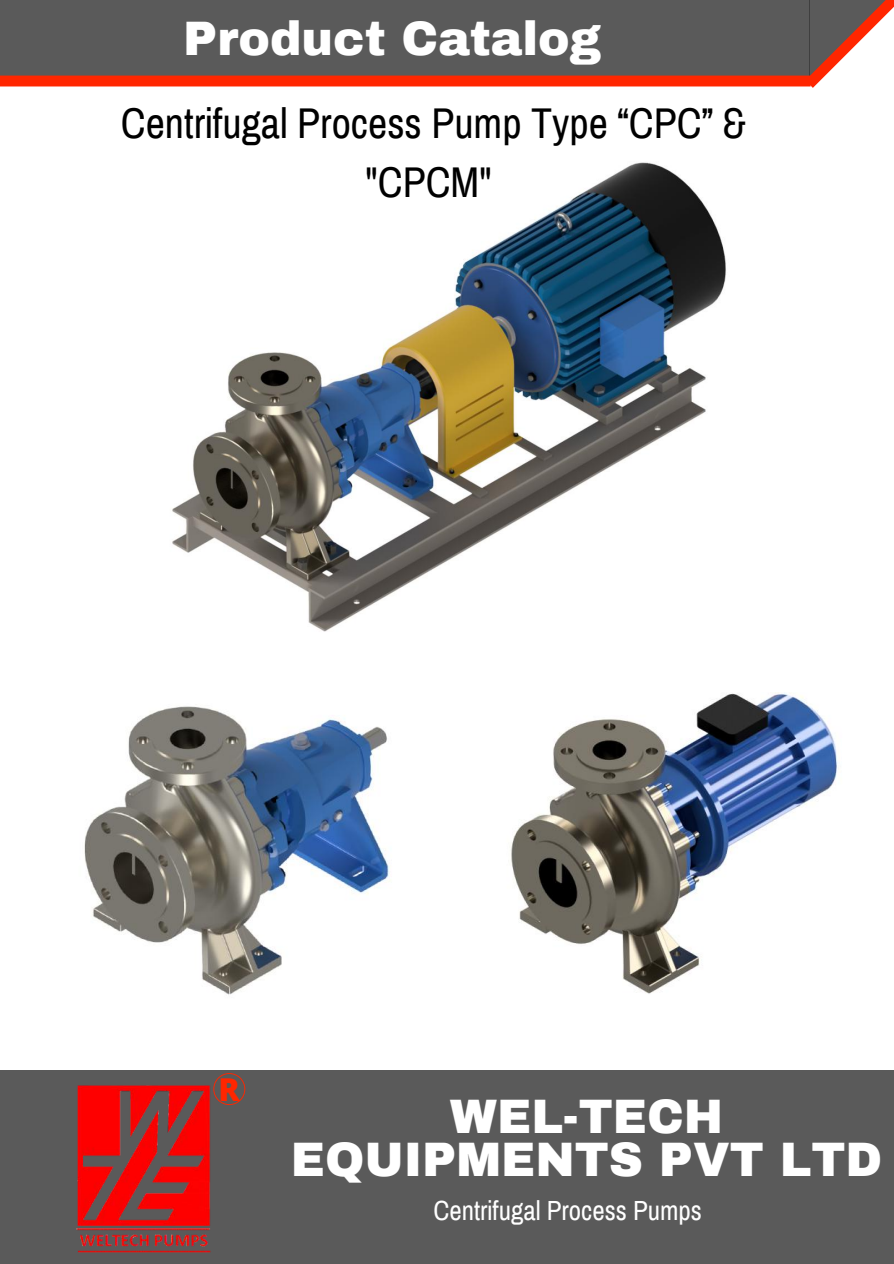
<style>
.page{position:relative;width:894px;height:1264px;background:#fff}
.page>*{position:absolute;margin:0;border:0;box-sizing:border-box;transform-origin:0 0}
.t1{font:900 47.25px/42.8px "Archivo";color:#fff;text-align:center}
.t2{font:42px/58.5px "Archivo Narrow";color:#000;text-align:center}
.t3{font:800 31.5px "Open Sans";color:#ff2600}
.t4{font:27px "Archivo Narrow";color:#fff}
</style>
<div class="page">
<svg style="left:0;top:0;width:893px;height:88px;background:#775b56"></svg>
<div style="left:0;top:1070px;width:893px;height:193px;background:#5a5a5a"></div>
<img style="left:511px;top:692px;width:327px;height:302px">
<img style="left:172px;top:162px;width:554px;height:470px">
<img style="left:84px;top:706px;width:307px;height:289px">
<img style="left:76px;top:1085px;width:135px;height:168px">
<svg style="left:213px;top:1073px;width:32px;height:32px"></svg>
<p class="t1" style="left:183px;top:18px;width:419px">Product Catalog</p>
<p class="t2" style="left:121px;top:95px;width:626px">Centrifugal Process Pump Type “CPC” &amp; "CPCM"</p>
<p class="t3" style="left:218px;top:1067px;width:23px">R</p>
<p class="t1" style="left:291px;top:1096px;width:592px">WEL-TECH<br>EQUIPMENTS PVT LTD</p>
<p class="t4" style="left:433px;top:1195px;width:270px">Centrifugal Process Pumps</p>
</div>
